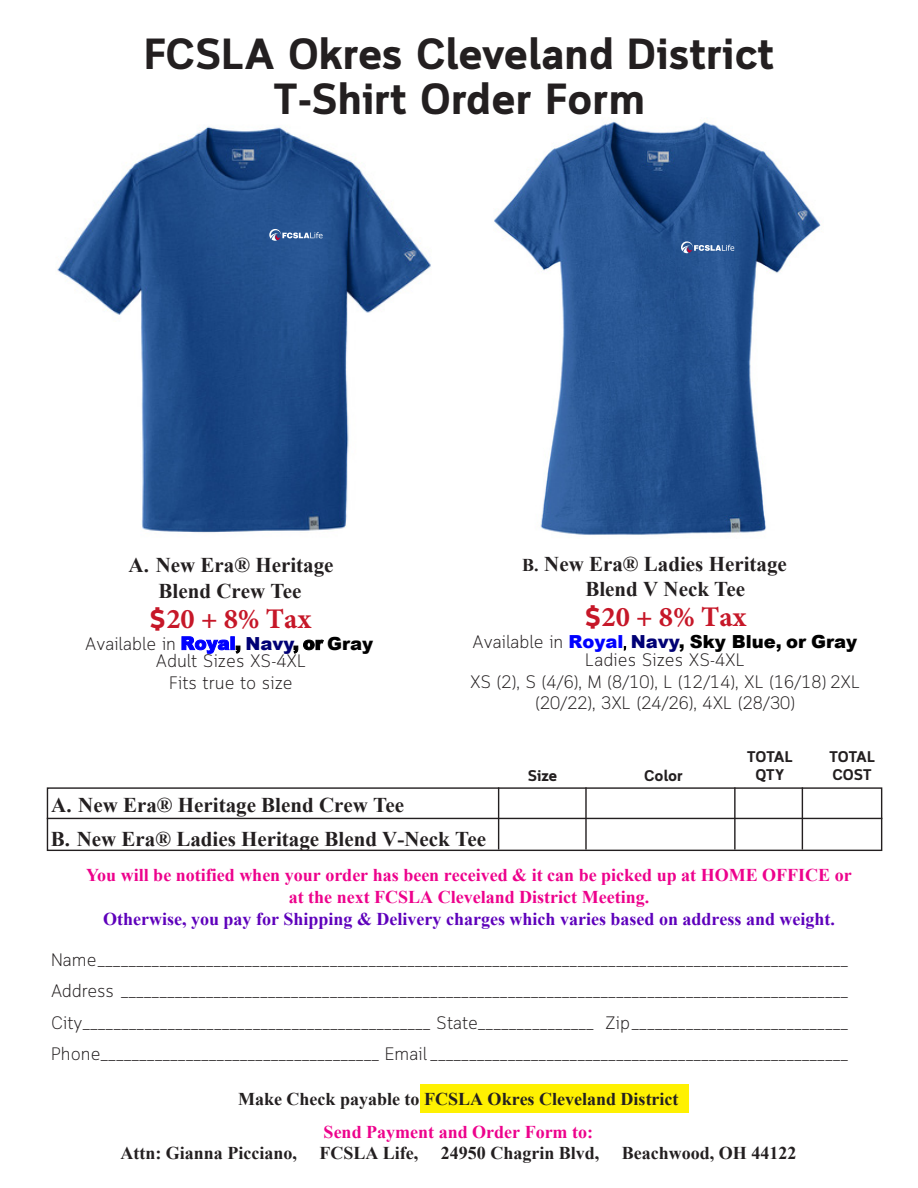
<style>
.page{position:relative;width:918px;height:1188px;background:#fff}
.page>*{position:absolute;margin:0;border:0;box-sizing:border-box;transform-origin:0 0}
.t1{font:700 43.5px "Cloud";color:#231f20}
.t2{font:700 28.5px "Minion Pro";color:#c61728}
.t3{font:700 21px/25.8px "Times New Roman";color:#231f20;text-align:center}
.t4{font:300 18px/17.7px "Cloud";color:#231f20;text-align:center}
.t5{font:700 18px/21.6px "Times New Roman";color:#ed028c;text-align:center}
.t6{font:700 18px/32.1px "Times New Roman";color:#231f20;text-align:center}
.t7{font:700 15.45px "Cloud";letter-spacing:-.02em;color:#231f20}
.s1{font-family:"Cloud"}
.s2{font-family:"Arial";font-weight:900;color:#00f}
.s3{font-family:"Arial";font-weight:900;color:#000}
.s4{font-family:"Arial";font-weight:900;color:#000075}
.s5{font-size:18px}
.s6{color:#000}
.s7{color:#5e00bb}
.s8{color:#ed028c}
</style>
<div class="page">
<div style="left:420px;top:1084px;width:268px;height:29px;background:#fff101"></div>
<img style="left:57px;top:126px;width:374px;height:407px">
<svg style="left:269px;top:229px;width:54px;height:12px"></svg>
<img style="left:494px;top:121px;width:327px;height:414px">
<svg style="left:681px;top:241px;width:53px;height:12px"></svg>
<div style="left:47px;top:787px;width:835px;height:64px;border:1px solid #231f20"></div>
<hr style="left:47px;top:818px;width:835px;height:1px;background:#231f20">
<hr style="left:802px;top:787px;width:1px;height:63px;background:#231f20">
<hr style="left:734px;top:787px;width:2px;height:63px;background:#231f20">
<hr style="left:585px;top:787px;width:2px;height:63px;background:#231f20">
<hr style="left:498px;top:787px;width:1px;height:63px;background:#231f20">
<p class="t1" style="left:144px;top:27px;width:631px">FCSLA Okres Cleveland District</p>
<p class="t1" style="left:273px;top:72px;width:374px">T-Shirt Order Form</p>
<p class="t3" style="left:129px;top:551px;width:206px">A. New Era® Heritage<br>Blend Crew Tee</p>
<p class="t2" style="left:149px;top:599px;width:164px"><span class="s1">$</span>20 + 8% Tax</p>
<p class="t4" style="left:85px;top:636px;width:290px">Available in <span class="s2">Royal</span><span class="s3">,</span> <span class="s4">Navy</span><span class="s3">, or Gray<br></span>Adult Sizes XS-4XL</p>
<p class="t4" style="left:169px;top:675px;width:125px">Fits true to size</p>
<p class="t3" style="left:522px;top:550px;width:266px"><span class="s5">B.</span> New Era® Ladies Heritage</p>
<p class="t3" style="left:585px;top:576px;width:161px">Blend V Neck Tee</p>
<p class="t2" style="left:584px;top:597px;width:164px"><span class="s1">$</span>20 + 8% Tax</p>
<p class="t4" style="left:473px;top:633px;width:386px;line-height:18.6px">Available in <span class="s2">Royal</span><span class="s6">,</span> <span class="s4">Navy</span><span class="s3">, Sky Blue, or Gray<br></span>Ladies Sizes XS-4XL</p>
<p class="t4" style="left:470px;top:673px;width:392px;line-height:21px">XS (2), S (4/6), M (8/10), L (12/14), XL (16/18) 2XL (20/22), 3XL (24/26), 4XL (28/30)</p>
<p class="t7" style="left:747px;top:747px;width:47px">TOTAL</p>
<p class="t7" style="left:755px;top:765px;width:30px">QTY</p>
<p class="t7" style="left:829px;top:747px;width:47px">TOTAL</p>
<p class="t7" style="left:833px;top:765px;width:41px">COST</p>
<p class="t7" style="left:528px;top:766px;width:31px">Size</p>
<p class="t7" style="left:644px;top:766px;width:40px">Color</p>
<p class="t3" style="left:51px;top:791px;width:354px">A. New Era® Heritage Blend Crew Tee</p>
<p class="t3" style="left:51px;top:825px;width:437px">B. New Era® Ladies Heritage Blend V-Neck Tee</p>
<p class="t5" style="left:86px;top:864px;width:767px">You will be notified when your order has been received &amp; it can be picked up at HOME OFFICE or at the next FCSLA Cleveland District Meeting.<br><span class="s7">Otherwise, you pay for Shipping &amp; Delivery charges which varies based on address and weight.</span></p>
<p class="t4" style="left:51px;top:952px;width:799px">Name_________________________________________________________________________________________________</p>
<p class="t4" style="left:51px;top:983px;width:799px">Address ______________________________________________________________________________________________</p>
<p class="t4" style="left:51px;top:1015px;width:799px">City_____________________________________________ State_______________ Zip____________________________</p>
<p class="t4" style="left:51px;top:1046px;width:799px">Phone____________________________________ Email ______________________________________________________</p>
<p class="t6" style="left:238px;top:1083px;width:442px">Make Check payable to FCSLA Okres Cleveland District<br><span class="s8">Send Payment and Order Form to:</span></p>
<p class="t6" style="left:120px;top:1137px;width:178px">Attn: Gianna Picciano,</p>
<p class="t6" style="left:319px;top:1137px;width:282px">FCSLA Life, 24950 Chagrin Blvd,</p>
<p class="t6" style="left:622px;top:1137px;width:176px">Beachwood, OH 44122</p>
</div>
